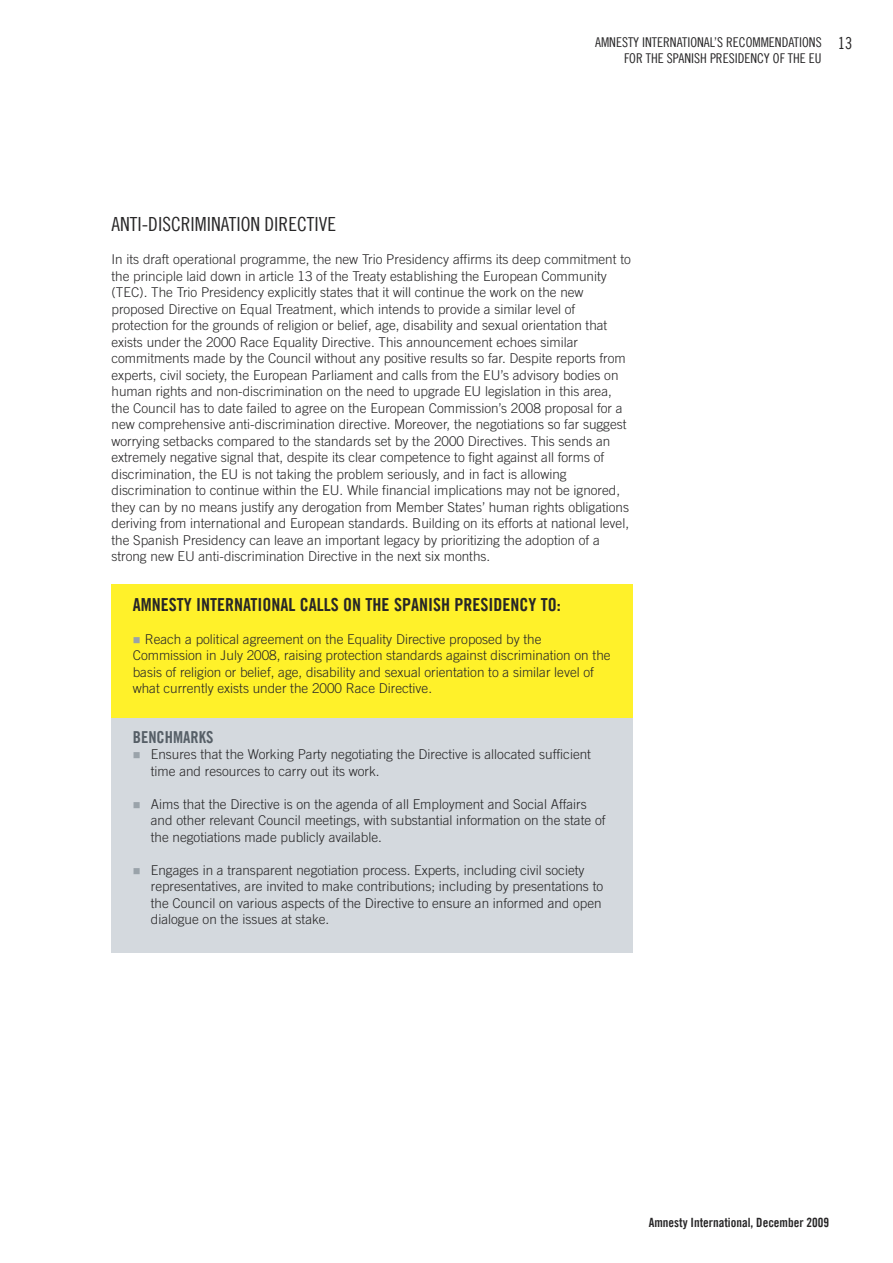
<style>
.page{position:relative;width:893px;height:1263px;background:#fff}
.page>*{position:absolute;margin:0;border:0;box-sizing:border-box;transform-origin:0 0}
.t1{font:19.5px "Amnesty Trade Gothic Cn 18";color:#272627}
.t2{font:18px "Amnesty Trade Gothic Bd Cn 20";color:#272627}
.t3{font:16.5px "Amnesty Trade Gothic Bd Cn 20";color:#565f67}
.t4{font:16.5px "Amnesty Trade Gothic Cn 18";color:#272627}
.t5{font:300 13.5px/16.5px "Amnesty Trade Gothic";color:#272627}
.t6{font:13.5px/16.2px "Amnesty Trade Gothic Cn 18";color:#272627;text-align:right}
.t7{font:12.75px "Amnesty Trade Gothic Bd Cn 20";color:#272627}
.s1{color:#9aa3aa}
</style>
<div class="page">
<div style="left:111px;top:685px;width:521px;height:267px;background:#d4d9de"></div>
<div style="left:111px;top:584px;width:521px;height:133px;background:#fff12a"></div>
<p class="t6" style="left:595px;top:34px;width:228px">AMNESTY INTERNATIONAL’S RECOMMENDATIONS<br>FOR THE SPANISH PRESIDENCY OF THE EU</p>
<p class="t4" style="left:838px;top:33px;width:16px">13</p>
<h1 class="t1" style="left:111px;top:212px;width:226px">ANTI-DISCRIMINATION DIRECTIVE</h1>
<p class="t5" style="left:111px;top:251px;width:521px">In its draft operational programme, the new Trio Presidency affirms its deep commitment to the principle laid down in article 13 of the Treaty establishing the European Community (TEC). The Trio Presidency explicitly states that it will continue the work on the new proposed Directive on Equal Treatment, which intends to provide a similar level of protection for the grounds of religion or belief, age, disability and sexual orientation that exists under the 2000 Race Equality Directive. This announcement echoes similar commitments made by the Council without any positive results so far. Despite reports from experts, civil society, the European Parliament and calls from the EU’s advisory bodies on human rights and non-discrimination on the need to upgrade EU legislation in this area, the Council has to date failed to agree on the European Commission’s 2008 proposal for a new comprehensive anti-discrimination directive. Moreover, the negotiations so far suggest worrying setbacks compared to the standards set by the 2000 Directives. This sends an extremely negative signal that, despite its clear competence to fight against all forms of discrimination, the EU is not taking the problem seriously, and in fact is allowing discrimination to continue within the EU. While financial implications may not be ignored, they can by no means justify any derogation from Member States’ human rights obligations deriving from international and European standards. Building on its efforts at national level, the Spanish Presidency can leave an important legacy by prioritizing the adoption of a strong new EU anti-discrimination Directive in the next six months.</p>
<h2 class="t2" style="left:133px;top:593px;width:429px">AMNESTY INTERNATIONAL CALLS ON THE SPANISH PRESIDENCY TO:</h2>
<p class="t5" style="left:133px;top:630px;width:479px"><span class="s1">■</span> Reach a political agreement on the Equality Directive proposed by the Commission in July 2008, raising protection standards against discrimination on the basis of religion or belief, age, disability and sexual orientation to a similar level of what currently exists under the 2000 Race Directive.</p>
<p class="t3" style="left:133px;top:726px;width:82px">bENCHMARkS</p>
<p class="t5" style="left:151px;top:746px;width:442px;text-indent:-18px"><span class="s1">■</span> Ensures that the Working Party negotiating the Directive is allocated sufficient time and resources to carry out its work.</p>
<p class="t5" style="left:151px;top:795px;width:456px;text-indent:-18px"><span class="s1">■</span> Aims that the Directive is on the agenda of all Employment and Social Affairs and other relevant Council meetings, with substantial information on the state of the negotiations made publicly available.</p>
<p class="t5" style="left:151px;top:861px;width:454px;text-indent:-18px"><span class="s1">■</span> Engages in a transparent negotiation process. Experts, including civil society representatives, are invited to make contributions; including by presentations to the Council on various aspects of the Directive to ensure an informed and open dialogue on the issues at stake.</p>
<p class="t7" style="left:649px;top:1214px;width:182px">Amnesty International, December 2009</p>
</div>
